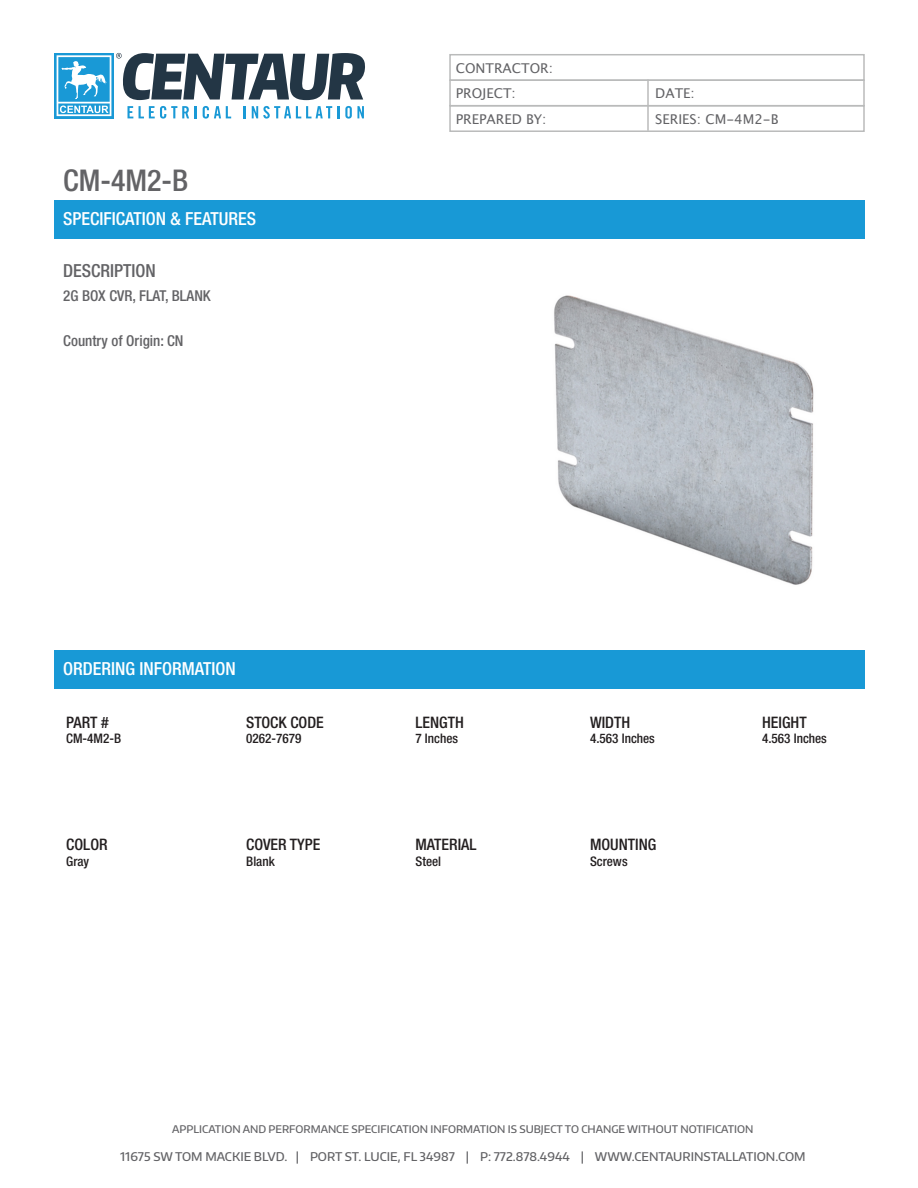
<style>
.page{position:relative;width:918px;height:1188px;background:#fff}
.page>*{position:absolute;margin:0;border:0;box-sizing:border-box;transform-origin:0 0}
.t1{font:500 condensed 30px "Helvetica Neue";color:#636366}
.t2{font:500 condensed 18px "Helvetica Neue";color:#fff}
.t3{font:500 condensed 18px "Helvetica Neue";color:#636366}
.t4{font:500 condensed 15.9px "Helvetica Neue";color:#231f20}
.t5{font:500 condensed 15px "Helvetica Neue";color:#636366}
.t6{font:13.5px "Lucida Grande";color:#636366}
.t7{font:500 condensed 13.2px "Helvetica Neue";color:#231f20}
.t8{font:500 12px "Encode Sans Normal";color:#636366}
.t9{font:500 10.5px "Encode Sans Normal";color:#636366}
</style>
<div class="page">
<svg style="left:54px;top:53px;width:3px;height:65px"></svg>
<svg style="left:57px;top:53px;width:308px;height:65px"></svg>
<div style="left:449px;top:54px;width:416px;height:27px;border:2px solid #babbbb"></div>
<div style="left:449px;top:79px;width:416px;height:27px;border:2px solid #babbbb"></div>
<hr style="left:647px;top:80px;width:2px;height:25px;background:#babbbb">
<div style="left:449px;top:105px;width:416px;height:27px;border:2px solid #babbbb"></div>
<hr style="left:647px;top:106px;width:2px;height:24px;background:#babbbb">
<div style="left:54px;top:200px;width:811px;height:39px;background:#1899d6"></div>
<div style="left:54px;top:650px;width:811px;height:39px;background:#1899d6"></div>
<img style="left:554px;top:295px;width:260px;height:290px">
<p class="t1" style="left:63px;top:163px;width:126px">CM-4M2-B</p>
<p class="t2" style="left:63px;top:208px;width:195px">SPECIFICATION &amp; FEATURES</p>
<p class="t3" style="left:63px;top:260px;width:94px">DESCRIPTION</p>
<p class="t5" style="left:63px;top:286px;width:149px">2G BOX CVR, FLAT, BLANK</p>
<p class="t5" style="left:63px;top:331px;width:122px">Country of Origin: CN</p>
<p class="t6" style="left:456px;top:60px;width:99px">CONTRACTOR:</p>
<p class="t6" style="left:456px;top:86px;width:62px">PROJECT:</p>
<p class="t6" style="left:655px;top:86px;width:41px">DATE:</p>
<p class="t6" style="left:456px;top:111px;width:92px">PREPARED BY:</p>
<p class="t6" style="left:655px;top:111px;width:125px">SERIES: CM-4M2-B</p>
<p class="t2" style="left:63px;top:658px;width:174px">ORDERING INFORMATION</p>
<p class="t4" style="left:66px;top:712px;width:44px">PART #</p>
<p class="t7" style="left:66px;top:731px;width:56px">CM-4M2-B</p>
<p class="t4" style="left:246px;top:712px;width:79px">STOCK CODE</p>
<p class="t7" style="left:246px;top:731px;width:57px">0262-7679</p>
<p class="t4" style="left:66px;top:835px;width:43px">COLOR</p>
<p class="t7" style="left:66px;top:854px;width:24px">Gray</p>
<p class="t4" style="left:246px;top:835px;width:76px">COVER TYPE</p>
<p class="t7" style="left:246px;top:854px;width:30px">Blank</p>
<p class="t4" style="left:415px;top:712px;width:50px">LENGTH</p>
<p class="t7" style="left:415px;top:731px;width:44px">7 Inches</p>
<p class="t4" style="left:415px;top:835px;width:63px">MATERIAL</p>
<p class="t7" style="left:415px;top:854px;width:27px">Steel</p>
<p class="t4" style="left:590px;top:712px;width:42px">WIDTH</p>
<p class="t7" style="left:590px;top:731px;width:66px">4.563 Inches</p>
<p class="t4" style="left:590px;top:835px;width:68px">MOUNTING</p>
<p class="t7" style="left:590px;top:854px;width:39px">Screws</p>
<p class="t4" style="left:762px;top:712px;width:46px">HEIGHT</p>
<p class="t7" style="left:762px;top:731px;width:66px">4.563 Inches</p>
<p class="t9" style="left:172px;top:1122px;width:583px">APPLICATION AND PERFORMANCE SPECIFICATION INFORMATION IS SUBJECT TO CHANGE WITHOUT NOTIFICATION</p>
<p class="t8" style="left:120px;top:1149px;width:687px">11675 SW TOM MACKIE BLVD. | PORT ST. LUCIE, FL 34987 | P: 772.878.4944 | WWW.CENTAURINSTALLATION.COM</p>
</div>
